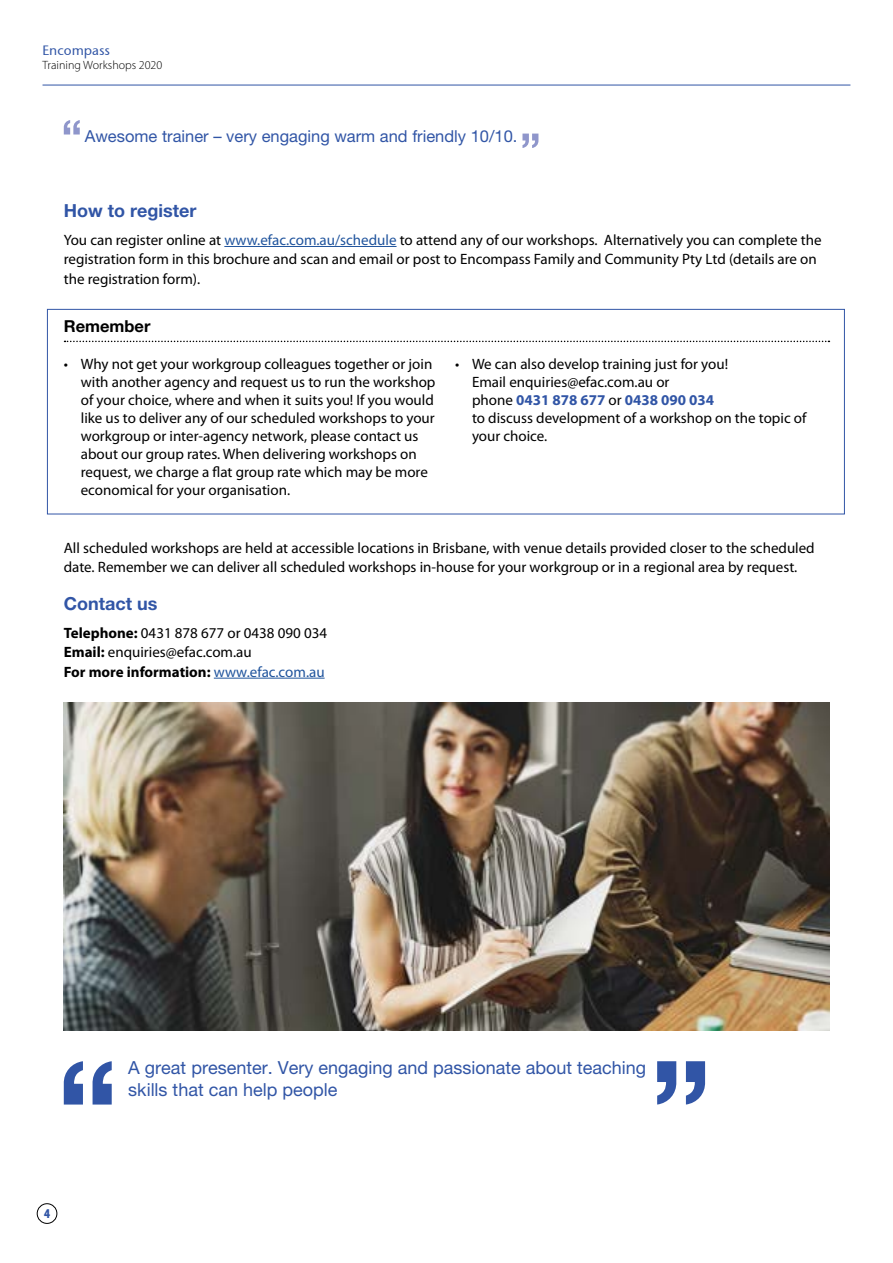
<style>
.page{position:relative;width:893px;height:1263px;background:#fff}
.page>*{position:absolute;margin:0;border:0;box-sizing:border-box;transform-origin:0 0}
.t1{font:18px/21.6px "Helvetica Neue LT Pro";color:#3155a6}
.t2{font:700 18px "Helvetica Neue LT Pro";color:#3155a6}
.t3{font:16.5px "Helvetica Neue LT Pro";color:#3155a6}
.t4{font:700 16.5px "Helvetica Neue LT Pro";color:#000}
.t5{font:15px/18px "Myriad Pro";color:#000}
.t6{font:13.5px "Stone Sans OSITCTT Medium";color:#3155a6}
.t7{font:900 condensed 13.5px "Myriad Pro";color:#3155a6}
.t8{font:300 12px "Myriad Pro";color:#000}
.s1{color:#20549d}
.s2{font-weight:700;color:#3155a6}
.s3{font-weight:700}
</style>
<div class="page">
<div style="left:37px;top:1203px;width:20px;height:21px;border:1px solid #000;border-radius:50%"></div>
<hr style="left:43px;top:85px;width:807px;height:1px;background:#3155a6">
<div style="left:47px;top:309px;width:798px;height:205px;background:#fff;border:1px solid #3155a6"></div>
<hr style="left:224px;top:246px;width:173px;height:1px;background:#20549d">
<svg style="left:64px;top:120px;width:16px;height:14px"></svg>
<svg style="left:522px;top:134px;width:17px;height:14px"></svg>
<hr style="left:214px;top:678px;width:111px;height:1px;background:#20549d">
<img style="left:64px;top:702px;width:765px;height:328px">
<svg style="left:63px;top:1061px;width:49px;height:43px"></svg>
<svg style="left:657px;top:1061px;width:48px;height:43px"></svg>
<svg style="left:65px;top:341px;width:764px;height:1px"></svg>
<p class="t6" style="left:43px;top:43px;width:69px">Encompass</p>
<p class="t8" style="left:43px;top:58px;width:121px">Training Workshops 2020</p>
<p class="t3" style="left:85px;top:126px;width:434px">Awesome trainer – very engaging warm and friendly 10/10.</p>
<p class="t2" style="left:64px;top:199px;width:134px">How to register</p>
<p class="t5" style="left:64px;top:230px;width:759px;line-height:19.5px">You can register online at <span class="s1">www.efac.com.au/schedule</span> to attend any of our workshops. Alternatively you can complete the registration form in this brochure and scan and email or post to Encompass Family and Community Pty Ltd (details are on the registration form).</p>
<p class="t4" style="left:64px;top:316px;width:88px">Remember</p>
<p class="t5" style="left:81px;top:356px;width:356px;text-indent:-17px">• Why not get your workgroup colleagues together or join with another agency and request us to run the workshop of your choice, where and when it suits you! If you would like us to deliver any of our scheduled workshops to your workgroup or inter-agency network, please contact us about our group rates. When delivering workshops on request, we charge a flat group rate which may be more economical for your organisation.</p>
<p class="t5" style="left:472px;top:356px;width:336px;text-indent:-17px">• We can also develop training just for you!<br>Email enquiries@efac.com.au or<br>phone <span class="s2">0431 878 677</span> or <span class="s2">0438 090 034<br></span>to discuss development of a workshop on the topic of your choice.</p>
<p class="t5" style="left:64px;top:538px;width:752px;line-height:19.5px">All scheduled workshops are held at accessible locations in Brisbane, with venue details provided closer to the scheduled date. Remember we can deliver all scheduled workshops in-house for your workgroup or in a regional area by request.</p>
<p class="t2" style="left:64px;top:592px;width:95px">Contact us</p>
<p class="t5" style="left:64px;top:623px;width:265px;line-height:19.5px"><span class="s3">Telephone:</span> 0431 878 677 or 0438 090 034<br><span class="s3">Email:</span> enquiries@efac.com.au<br><span class="s3">For more information:</span> <span class="s1">www.efac.com.au</span></p>
<p class="t7" style="left:44px;top:1206px;width:7px">4</p>
<p class="t1" style="left:128px;top:1057px;width:519px">A great presenter. Very engaging and passionate about teaching skills that can help people</p>
</div>
